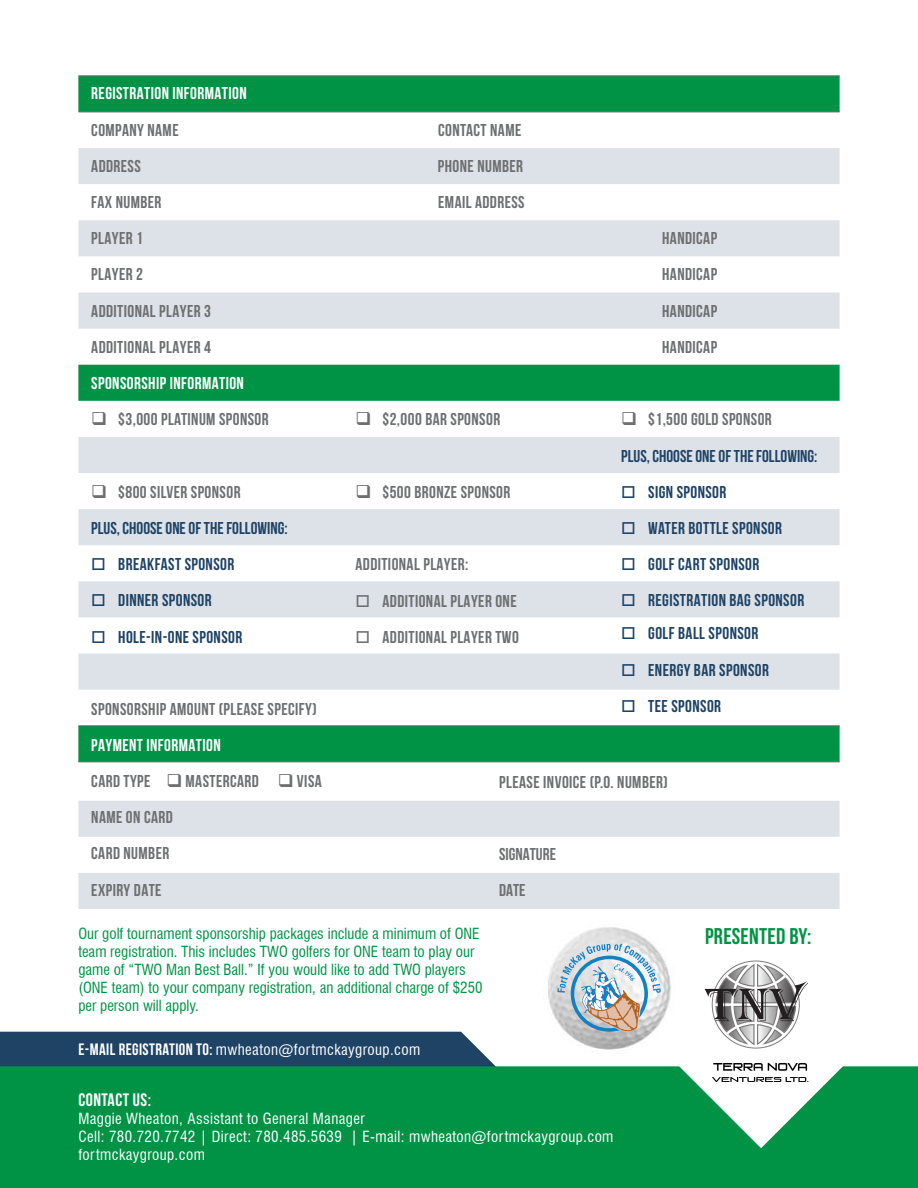
<style>
.page{position:relative;width:918px;height:1188px;background:#fff}
.page>*{position:absolute;margin:0;border:0;box-sizing:border-box;transform-origin:0 0}
.t1{font:700 22.8px "Bebas Neue";letter-spacing:.01em;color:#009345}
.t2{font:700 18px "Bebas Neue";letter-spacing:.025em;color:#fff}
.t3{font:700 17.1px/36.2px "Bebas Neue";letter-spacing:.025em;color:#6d6f70}
.t4{font:700 17.1px "Bebas Neue";letter-spacing:.025em;color:#1e4365}
.t5{font:700 17.1px/36.2px "Bebas Neue";color:#1e4365}
.t6{font:700 17.1px "Bebas Neue";letter-spacing:.025em;color:#fff}
.t7{font:700 17.1px/36.2px "Bebas Neue";color:#6d6f70}
.t8{font:condensed 15px/18px "Swiss 721 BT";color:#009345}
.t9{font:condensed 15px/18px "Swiss 721 BT";letter-spacing:.025em;color:#fff}
.s1{color:#6d6f70}
.s2{color:#fff}
.s3{font-family:"Bebas Neue";font-weight:700;font-stretch:normal;font-size:16.5px}
</style>
<div class="page">
<div style="left:78px;top:509px;width:762px;height:36px;background:#dde2e8"></div>
<div style="left:78px;top:437px;width:762px;height:36px;background:#dde2e8"></div>
<div style="left:78px;top:365px;width:762px;height:36px;background:#009345"></div>
<div style="left:78px;top:76px;width:762px;height:36px;background:#009345"></div>
<div style="left:0;top:1032px;width:495px;height:34px;background:#1e4365"></div>
<div style="left:0;top:1066px;width:918px;height:122px;background:#009345"></div>
<div style="left:78px;top:148px;width:762px;height:36px;background:#dde2e8"></div>
<div style="left:78px;top:220px;width:762px;height:36px;background:#dde2e8"></div>
<div style="left:78px;top:292px;width:762px;height:37px;background:#dde2e8"></div>
<div style="left:78px;top:726px;width:762px;height:36px;background:#009345"></div>
<hr style="left:78px;top:762px;width:762px;height:1px;background:#6d6f70">
<hr style="left:78px;top:726px;width:762px;height:1px;background:#6d6f70">
<hr style="left:78px;top:112px;width:762px;height:1px;background:#6d6f70">
<div style="left:78px;top:801px;width:762px;height:36px;background:#dde2e8"></div>
<div style="left:78px;top:581px;width:762px;height:36px;background:#dde2e8"></div>
<div style="left:78px;top:654px;width:762px;height:36px;background:#dde2e8"></div>
<div style="left:78px;top:873px;width:762px;height:36px;background:#dde2e8"></div>
<hr style="left:78px;top:76px;width:762px;height:1px;background:#6d6f70">
<img style="left:548px;top:927px;width:123px;height:125px">
<svg style="left:557px;top:944px;width:104px;height:88px"></svg>
<svg style="left:713px;top:1063px;width:94px;height:8px"></svg>
<svg style="left:712px;top:1077px;width:96px;height:5px"></svg>
<svg style="left:705px;top:961px;width:103px;height:88px"></svg>
<p class="t6" style="left:91px;top:84px;width:157px">REGISTRATION INFORMATION</p>
<p class="t3" style="left:91px;top:111px;width:89px">COMPANY NAME</p>
<p class="t3" style="left:438px;top:111px;width:85px">CONTACT NAME</p>
<p class="t3" style="left:91px;top:148px;width:51px">ADDRESS</p>
<p class="t3" style="left:438px;top:148px;width:87px">PHONE NUMBER</p>
<p class="t3" style="left:91px;top:184px;width:72px">FAX NUMBER</p>
<p class="t3" style="left:438px;top:184px;width:88px">EMAIL ADDRESS</p>
<p class="t3" style="left:91px;top:220px;width:53px">PLAYER 1</p>
<p class="t3" style="left:662px;top:220px;width:57px">HANDICAP</p>
<p class="t3" style="left:91px;top:256px;width:53px">PLAYER 2</p>
<p class="t3" style="left:662px;top:256px;width:57px">HANDICAP</p>
<p class="t3" style="left:91px;top:292px;width:121px">ADDITIONAL PLAYER 3</p>
<p class="t3" style="left:662px;top:292px;width:57px">HANDICAP</p>
<p class="t3" style="left:91px;top:329px;width:121px">ADDITIONAL PLAYER 4</p>
<p class="t3" style="left:662px;top:329px;width:57px">HANDICAP</p>
<p class="t6" style="left:91px;top:374px;width:154px">SPONSORSHIP INFORMATION</p>
<p class="t3" style="left:91px;top:401px;width:179px">❑ $3,000 PLATINUM SPONSOR</p>
<p class="t3" style="left:356px;top:401px;width:146px">❑ $2,000 BAR SPONSOR</p>
<p class="t5" style="left:621px;top:401px;width:198px"><span class="s1">❑ $1,500 GOLD SPONSOR<br></span>PLUS, CHOOSE ONE OF THE FOLLOWING:</p>
<p class="t4" style="left:621px;top:483px;width:107px">□ SIGN SPONSOR</p>
<p class="t4" style="left:621px;top:519px;width:162px">□ WATER BOTTLE SPONSOR</p>
<p class="t4" style="left:621px;top:555px;width:140px">□ GOLF CART SPONSOR</p>
<p class="t4" style="left:621px;top:591px;width:185px">□ REGISTRATION BAG SPONSOR</p>
<p class="t4" style="left:621px;top:624px;width:139px">□ GOLF BALL SPONSOR</p>
<p class="t4" style="left:621px;top:660px;width:149px">□ ENERGY BAR SPONSOR</p>
<p class="t4" style="left:621px;top:697px;width:101px">□ TEE SPONSOR</p>
<p class="t5" style="left:91px;top:474px;width:198px"><span class="s1">❑ $800 SILVER SPONSOR<br></span>PLUS, CHOOSE ONE OF THE FOLLOWING:</p>
<p class="t4" style="left:91px;top:555px;width:145px">□ BREAKFAST SPONSOR</p>
<p class="t4" style="left:91px;top:591px;width:122px">□ DINNER SPONSOR</p>
<p class="t4" style="left:91px;top:627px;width:153px">□ HOLE-IN-ONE SPONSOR</p>
<p class="t3" style="left:356px;top:474px;width:156px">❑ $500 BRONZE SPONSOR</p>
<p class="t3" style="left:356px;top:546px;width:114px">ADDITIONAL PLAYER:</p>
<p class="t3" style="left:356px;top:582px;width:163px">□ ADDITIONAL PLAYER ONE</p>
<p class="t3" style="left:356px;top:619px;width:165px">□ ADDITIONAL PLAYER TWO</p>
<p class="t3" style="left:91px;top:691px;width:227px">SPONSORSHIP AMOUNT (PLEASE SPECIFY)</p>
<p class="t3" style="left:91px;top:727px;width:232px"><span class="s2">PAYMENT INFORMATION<br></span>CARD TYPE ❑ MASTERCARD ❑ VISA<br>NAME ON CARD<br>CARD NUMBER<br>EXPIRY DATE</p>
<p class="t8" style="left:78px;top:924px;width:406px">Our golf tournament sponsorship packages include a minimum of ONE team registration. This includes TWO golfers for ONE team to play our game of “TWO Man Best Ball.” If you would like to add TWO players (ONE team) to your company registration, an additional charge of $250 per person will apply.</p>
<p class="t3" style="left:499px;top:764px;width:170px">PLEASE INVOICE (P.O. NUMBER)</p>
<p class="t7" style="left:499px;top:836px;width:58px">SIGNATURE<br>DATE</p>
<p class="t9" style="left:78px;top:1041px;width:343px"><span class="s3">E-MAIL REGISTRATION TO:</span> mwheaton@fortmckaygroup.com</p>
<p class="t2" style="left:78px;top:1090px;width:74px">CONTACT US:</p>
<p class="t9" style="left:78px;top:1110px;width:537px">Maggie Wheaton, Assistant to General Manager<br>Cell: 780.720.7742 | Direct: 780.485.5639 | E-mail: mwheaton@fortmckaygroup.com fortmckaygroup.com</p>
<h1 class="t1" style="left:705px;top:923px;width:108px">PRESENTED BY:</h1>
</div>
